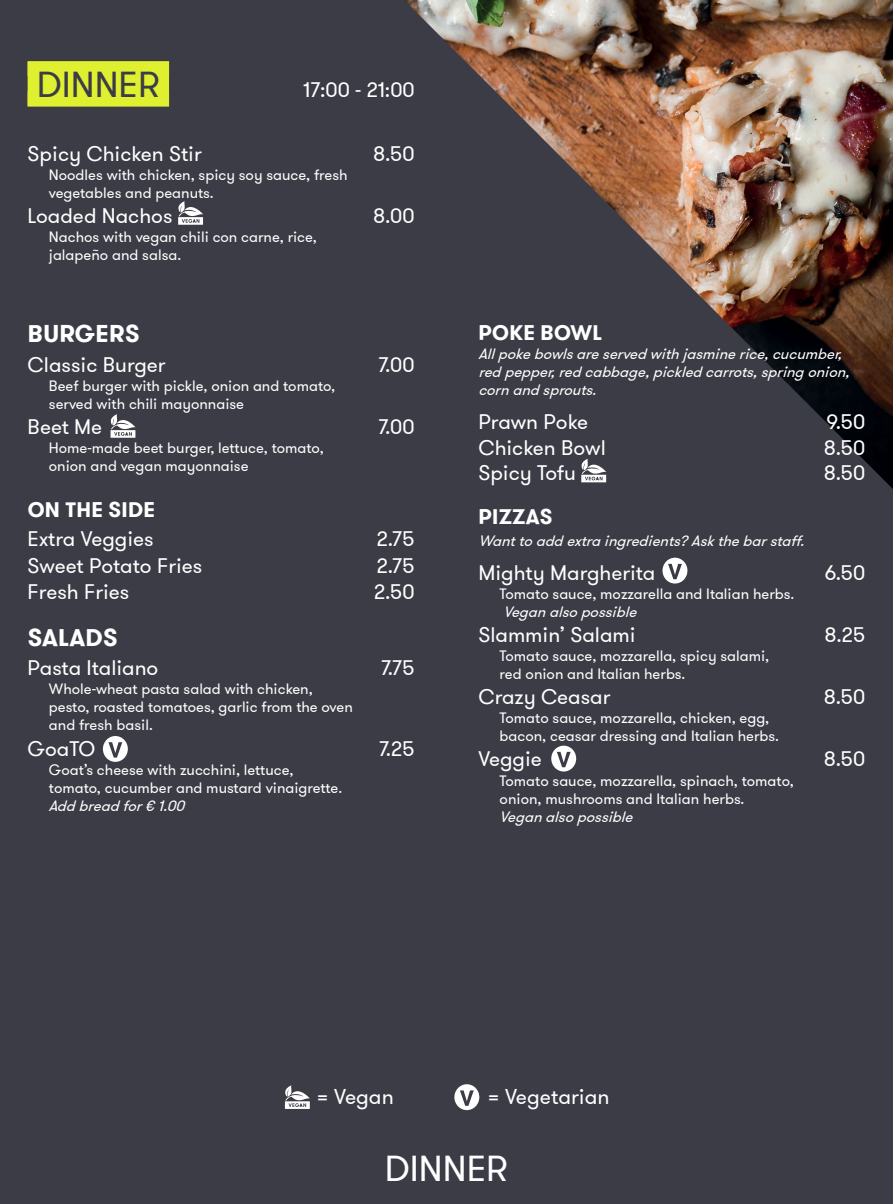
<style>
.page{position:relative;width:893px;height:1204px;background:#fff}
.page>*{position:absolute;margin:0;border:0;box-sizing:border-box;transform-origin:0 0}
.t1{font:36px "GT Walsheim";color:#fff}
.t2{font:36px "GT Walsheim";color:#3c3c47}
.t3{font:700 24px "GT Walsheim";letter-spacing:.015em;color:#fff}
.t4{font:21.3px "GT Walsheim";color:#fff}
.t5{font:21px "GT Walsheim";color:#fff}
.t6{font:700 21px "GT Walsheim";letter-spacing:.015em;color:#fff}
.t7{font:15px/18px "GT Walsheim";color:#fff}
.t8{font:italic 15px/18px "GT Walsheim";color:#fff}
</style>
<div class="page">
<div style="left:0;top:0;width:893px;height:1203px;background:#3c3c47"></div>
<img style="left:404px;top:0;width:489px;height:489px">
<svg style="left:454px;top:1084px;width:25px;height:25px"></svg>
<svg style="left:285px;top:1085px;width:25px;height:23px"></svg>
<div style="left:28px;top:61px;width:141px;height:45px;background:#def02f"></div>
<svg style="left:178px;top:201px;width:25px;height:24px"></svg>
<svg style="left:110px;top:414px;width:25px;height:24px"></svg>
<svg style="left:581px;top:459px;width:25px;height:23px"></svg>
<svg style="left:103px;top:736px;width:25px;height:25px"></svg>
<svg style="left:662px;top:557px;width:25px;height:26px"></svg>
<svg style="left:551px;top:745px;width:25px;height:26px"></svg>
<h1 class="t2" style="left:37px;top:61px;width:125px">DINNER</h1>
<h3 class="t5" style="left:303px;top:76px;width:113px">17:00 - 21:00</h3>
<h3 class="t5" style="left:28px;top:140px;width:176px">Spicy Chicken Stir</h3>
<h3 class="t5" style="left:373px;top:140px;width:43px">8.50</h3>
<p class="t7" style="left:49px;top:165px;width:300px">Noodles with chicken, spicy soy sauce, fresh vegetables and peanuts.</p>
<h3 class="t5" style="left:28px;top:202px;width:146px">Loaded Nachos</h3>
<h3 class="t5" style="left:373px;top:202px;width:43px">8.00</h3>
<p class="t7" style="left:49px;top:228px;width:270px">Nachos with vegan chili con carne, rice, jalapeño and salsa.</p>
<h2 class="t3" style="left:28px;top:318px;width:113px">BURGERS</h2>
<h3 class="t5" style="left:28px;top:351px;width:139px">Classic Burger</h3>
<h3 class="t5" style="left:378px;top:351px;width:38px">7.00</h3>
<p class="t7" style="left:49px;top:376px;width:288px">Beef burger with pickle, onion and tomato, served with chili mayonnaise</p>
<h3 class="t5" style="left:28px;top:413px;width:76px">Beet Me</h3>
<h3 class="t5" style="left:378px;top:413px;width:38px">7.00</h3>
<p class="t7" style="left:49px;top:438px;width:276px">Home-made beet burger, lettuce, tomato, onion and vegan mayonnaise</p>
<h3 class="t6" style="left:28px;top:496px;width:129px">ON THE SIDE</h3>
<h3 class="t5" style="left:28px;top:525px;width:128px">Extra Veggies</h3>
<h3 class="t5" style="left:377px;top:525px;width:39px">2.75</h3>
<h3 class="t5" style="left:28px;top:552px;width:176px">Sweet Potato Fries</h3>
<h3 class="t5" style="left:377px;top:552px;width:39px">2.75</h3>
<h3 class="t5" style="left:28px;top:578px;width:103px">Fresh Fries</h3>
<h3 class="t5" style="left:374px;top:578px;width:42px">2.50</h3>
<h2 class="t3" style="left:28px;top:621px;width:91px">SALADS</h2>
<h3 class="t5" style="left:28px;top:654px;width:132px">Pasta Italiano</h3>
<h3 class="t5" style="left:381px;top:654px;width:35px">7.75</h3>
<p class="t7" style="left:49px;top:680px;width:305px">Whole-wheat pasta salad with chicken, pesto, roasted tomatoes, garlic from the oven and fresh basil.</p>
<h3 class="t5" style="left:28px;top:735px;width:69px">GoaTO</h3>
<h3 class="t5" style="left:379px;top:735px;width:37px">7.25</h3>
<p class="t7" style="left:49px;top:760px;width:295px">Goat’s cheese with zucchini, lettuce, tomato, cucumber and mustard vinaigrette.</p>
<p class="t8" style="left:49px;top:796px;width:142px">Addbreadfor€1.00</p>
<h3 class="t6" style="left:478px;top:319px;width:125px">POKE BOWL</h3>
<p class="t8" style="left:478px;top:344px;width:377px">Allpokebowlsareservedwithjasminerice,cucumber, redpepper,redcabbage,pickledcarrots,springonion, cornandsprouts.</p>
<h3 class="t5" style="left:478px;top:408px;width:111px">Prawn Poke</h3>
<h3 class="t5" style="left:827px;top:408px;width:40px">9.50</h3>
<h3 class="t5" style="left:478px;top:434px;width:129px">Chicken Bowl</h3>
<h3 class="t5" style="left:824px;top:434px;width:43px">8.50</h3>
<h3 class="t5" style="left:478px;top:459px;width:99px">Spicy Tofu</h3>
<h3 class="t5" style="left:824px;top:459px;width:43px">8.50</h3>
<h3 class="t6" style="left:478px;top:502px;width:75px">PIZZAS</h3>
<p class="t8" style="left:478px;top:531px;width:332px">Wanttoaddextraingredients?Askthebarstaff.</p>
<h3 class="t5" style="left:478px;top:559px;width:179px">Mighty Margherita</h3>
<h3 class="t5" style="left:825px;top:559px;width:42px">6.50</h3>
<p class="t7" style="left:500px;top:584px;width:296px">Tomato sauce, mozzarella and Italian herbs.</p>
<p class="t8" style="left:503px;top:602px;width:139px">Veganalsopossible</p>
<h3 class="t5" style="left:478px;top:621px;width:159px">Slammin’ Salami</h3>
<h3 class="t5" style="left:825px;top:621px;width:42px">8.25</h3>
<p class="t7" style="left:500px;top:646px;width:271px">Tomato sauce, mozzarella, spicy salami, red onion and Italian herbs.</p>
<h3 class="t5" style="left:478px;top:683px;width:134px">Crazy Ceasar</h3>
<h3 class="t5" style="left:824px;top:683px;width:43px">8.50</h3>
<p class="t7" style="left:500px;top:708px;width:281px">Tomato sauce, mozzarella, chicken, egg, bacon, ceasar dressing and Italian herbs.</p>
<h3 class="t5" style="left:478px;top:745px;width:65px">Veggie</h3>
<h3 class="t5" style="left:824px;top:745px;width:43px">8.50</h3>
<p class="t7" style="left:500px;top:771px;width:296px">Tomato sauce, mozzarella, spinach, tomato, onion, mushrooms and Italian herbs.</p>
<p class="t8" style="left:500px;top:807px;width:139px">Veganalsopossible</p>
<h3 class="t4" style="left:316px;top:1082px;width:79px">= Vegan</h3>
<h3 class="t4" style="left:487px;top:1082px;width:124px">= Vegetarian</h3>
<h1 class="t1" style="left:385px;top:1145px;width:125px">DINNER</h1>
</div>
